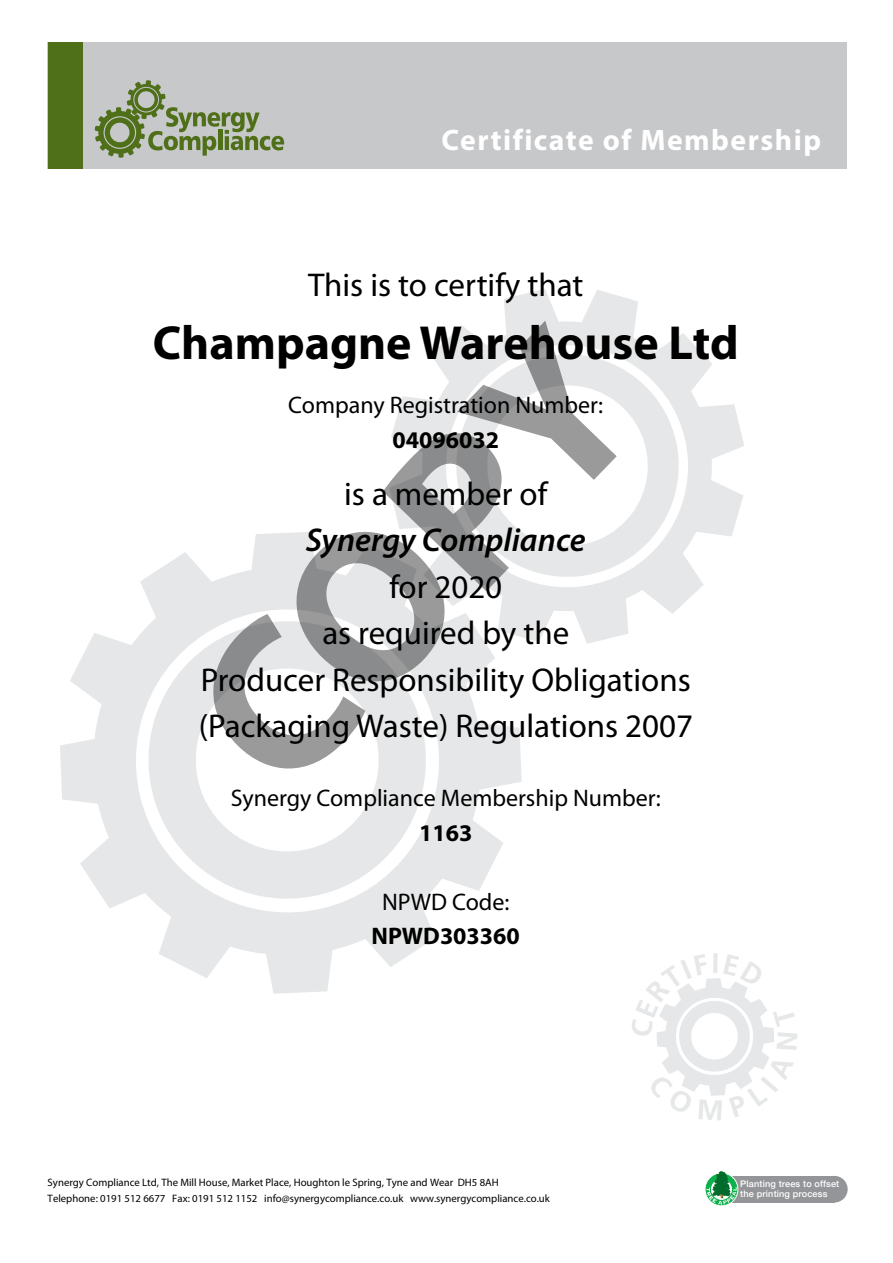
<style>
.page{position:relative;width:893px;height:1263px;background:#fff}
.page>*{position:absolute;margin:0;border:0;box-sizing:border-box;transform-origin:0 0}
.t1{font:700 216px "Myriad Pro";color:#000}
.t2{font:700 48px "Myriad Pro";color:#000}
.t3{font:33px/46.5px "Myriad Pro";color:#000;text-align:center}
.t4{font:italic 600 33px "Myriad Pro";color:#000}
.t5{font:700 29.7px "Myriad Pro";letter-spacing:.05em;color:#fff}
.t6{font:24px "Myriad Pro";color:#000}
.t7{font:700 24px "Myriad Pro";color:#000}
.t8{font:10.8px/16.4px "Myriad Pro";color:#000}
.t9{font:500 9.15px/9.8px "Helvetica Neue";letter-spacing:.015em;color:#fff}
</style>
<div class="page">
<svg style="left:422px;top:321px;width:290px;height:290px"></svg>
<svg style="left:687px;top:476px;width:56px;height:60px"></svg>
<svg style="left:578px;top:290px;width:60px;height:56px"></svg>
<svg style="left:637px;top:548px;width:67px;height:66px"></svg>
<svg style="left:391px;top:325px;width:106px;height:131px"></svg>
<svg style="left:570px;top:590px;width:58px;height:54px"></svg>
<svg style="left:504px;top:289px;width:58px;height:54px"></svg>
<svg style="left:389px;top:471px;width:54px;height:58px"></svg>
<svg style="left:647px;top:333px;width:97px;height:130px"></svg>
<svg style="left:95px;top:569px;width:384px;height:385px;fill:#e6e7e8"></svg>
<svg style="left:464px;top:721px;width:58px;height:71px;background:#e9eaea"></svg>
<svg style="left:60px;top:735px;width:57px;height:71px;background:#e8e9ea"></svg>
<svg style="left:263px;top:936px;width:71px;height:58px;background:#e9eaea"></svg>
<svg style="left:249px;top:532px;width:71px;height:57px;background:#e8e9ea"></svg>
<svg style="left:353px;top:810px;width:150px;height:157px"></svg>
<svg style="left:70px;top:552px;width:153px;height:162px"></svg>
<svg style="left:80px;top:826px;width:160px;height:152px"></svg>
<svg style="left:336px;top:540px;width:222px;height:155px"></svg>
<div style="left:821px;top:1176px;width:27px;height:26px;background:#939598;border-radius:50%"></div>
<div style="left:730px;top:1176px;width:104px;height:26px;background:#939598"></div>
<div style="left:705px;top:1173px;width:33px;height:33px;background:#f0faf4;border-radius:50%"></div>
<div style="left:705px;top:1172px;width:33px;height:34px;border:1px solid #fff;border-radius:50%"></div>
<svg style="left:706px;top:1171px;width:31px;height:33px"></svg>
<div style="left:48px;top:43px;width:799px;height:126px;background:#c7c8ca"></div>
<div style="left:48px;top:43px;width:35px;height:126px;background:#4f6f19"></div>
<svg style="left:95px;top:80px;width:189px;height:78px"></svg>
<svg style="left:656px;top:978px;width:118px;height:118px"></svg>
<h3 class="t5" style="left:442px;top:121px;width:381px">Certificate of Membership</h3>
<h3 class="t3" style="left:308px;top:263px;width:277px">This is to certify that</h3>
<h2 class="t2" style="left:153px;top:312px;width:587px">Champagne Warehouse Ltd</h2>
<h3 class="t6" style="left:288px;top:392px;width:316px">Company Registration Number:</h3>
<h3 class="t7" style="left:392px;top:424px;width:108px">04096032</h3>
<h3 class="t3" style="left:344px;top:471px;width:205px">is a member of</h3>
<h3 class="t4" style="left:306px;top:519px;width:281px">Synergy Compliance</h3>
<h3 class="t3" style="left:199px;top:564px;width:496px">for 2020<br>as required by the<br>Producer Responsibility Obligations (Packaging Waste) Regulations 2007</h3>
<h1 class="t1" style="left:130px;top:652px;width:530px;rotate:-46deg">COPY</h1>
<h3 class="t6" style="left:231px;top:785px;width:432px">Synergy Compliance Membership Number:</h3>
<h3 class="t7" style="left:419px;top:817px;width:55px">1163</h3>
<h3 class="t6" style="left:382px;top:889px;width:129px">NPWD Code:</h3>
<h3 class="t7" style="left:372px;top:920px;width:150px">NPWD303360</h3>
<p class="t8" style="left:48px;top:1174px;width:504px">Synergy Compliance Ltd, The Mill House, Market Place, Houghton le Spring, Tyne and Wear DH5 8AH<br>Telephone: 0191 512 6677 Fax: 0191 512 1152 info@synergycompliance.co.uk www.synergycompliance.co.uk</p>
<p class="t9" style="left:740px;top:1178px;width:100px">Planting trees to offset the printing process</p>
</div>
